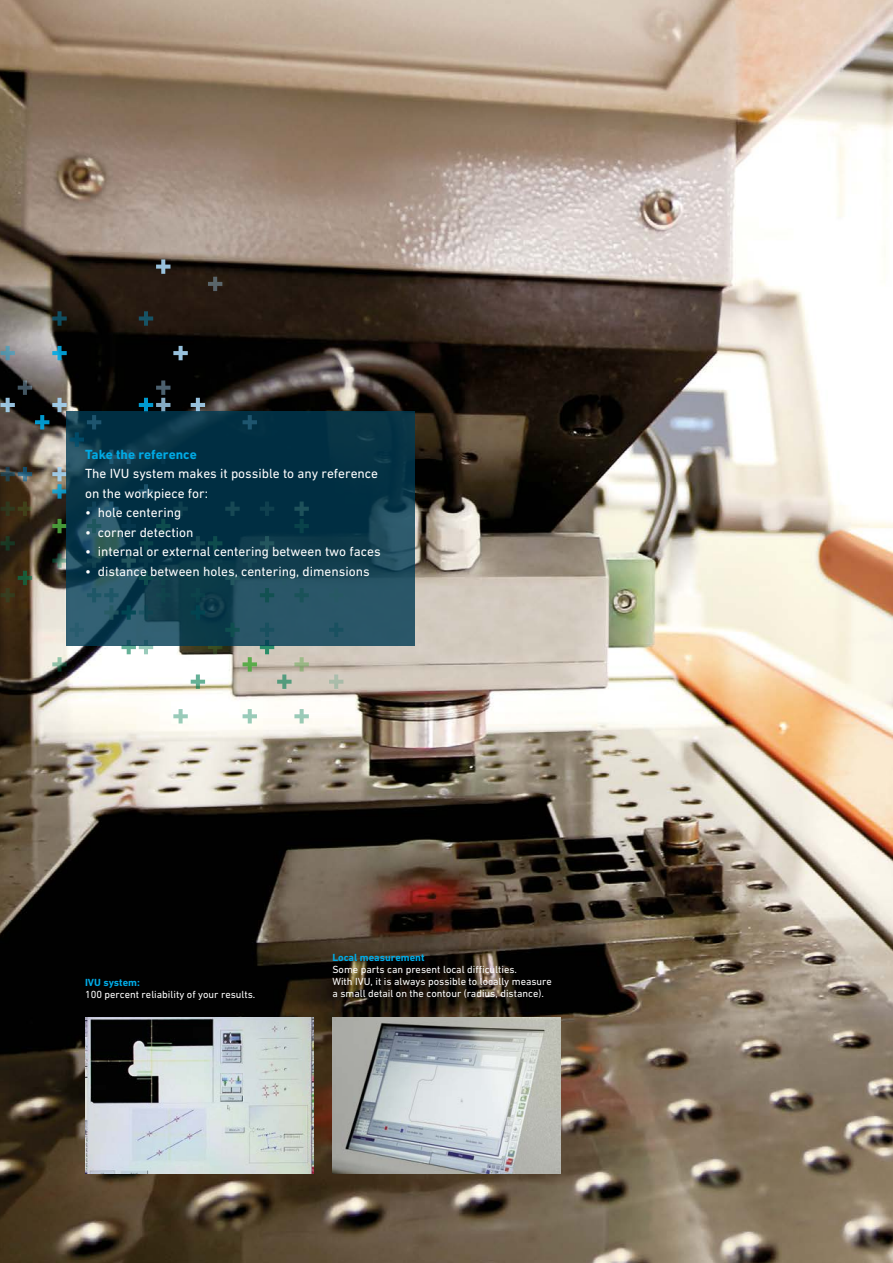
<style>
.page{position:relative;width:893px;height:1263px;background:#fff}
.page>*{position:absolute;margin:0;border:0;box-sizing:border-box;transform-origin:0 0}
.t1{font:13.5px/19.5px "DIN Next W1 G";color:#fff}
.t2{font:700 13.5px "DIN Next W1 G";color:#00aae5}
.t3{font:10.5px/12px "DIN Next W1 G";color:#fff}
.t4{font:700 10.5px "DIN Next W1 G";color:#00aae5}
</style>
<div class="page">
<img style="left:0;top:0;width:893px;height:1263px">
<svg style="left:243px;top:709px;width:14px;height:14px"></svg>
<svg style="left:294px;top:709px;width:15px;height:14px"></svg>
<svg style="left:329px;top:674px;width:14px;height:15px"></svg>
<svg style="left:173px;top:709px;width:15px;height:14px"></svg>
<svg style="left:208px;top:277px;width:14px;height:14px"></svg>
<svg style="left:156px;top:259px;width:14px;height:15px"></svg>
<svg style="left:173px;top:346px;width:15px;height:14px"></svg>
<svg style="left:0;top:346px;width:15px;height:14px"></svg>
<svg style="left:52px;top:346px;width:15px;height:14px"></svg>
<svg style="left:52px;top:311px;width:15px;height:15px"></svg>
<svg style="left:139px;top:311px;width:14px;height:15px"></svg>
<img style="left:0;top:380px;width:309px;height:309px">
<img style="left:85px;top:1017px;width:228px;height:157px">
<img style="left:332px;top:1017px;width:229px;height:157px">
<svg style="left:66px;top:411px;width:349px;height:234px;background:#103e4f"></svg>
<p class="t2" style="left:85px;top:446px;width:113px">Take the reference</p>
<p class="t1" style="left:85px;top:464px;width:295px">The IVU system makes it possible to any reference on the workpiece for:</p>
<p class="t1" style="left:85px;top:503px;width:98px">• hole centering</p>
<p class="t1" style="left:85px;top:522px;width:110px">• corner detection</p>
<p class="t1" style="left:85px;top:542px;width:297px">• internal or external centering between two faces</p>
<p class="t1" style="left:85px;top:561px;width:286px">• distance between holes, centering, dimensions</p>
<p class="t4" style="left:85px;top:976px;width:56px">IVU system:</p>
<p class="t3" style="left:85px;top:988px;width:172px">100 percent reliability of your results.</p>
<p class="t4" style="left:332px;top:951px;width:94px">Local measurement</p>
<p class="t3" style="left:332px;top:963px;width:221px">Some parts can present local difficulties.<br>With IVU, it is always possible to locally measure a small detail on the contour (radius, distance).</p>
</div>
